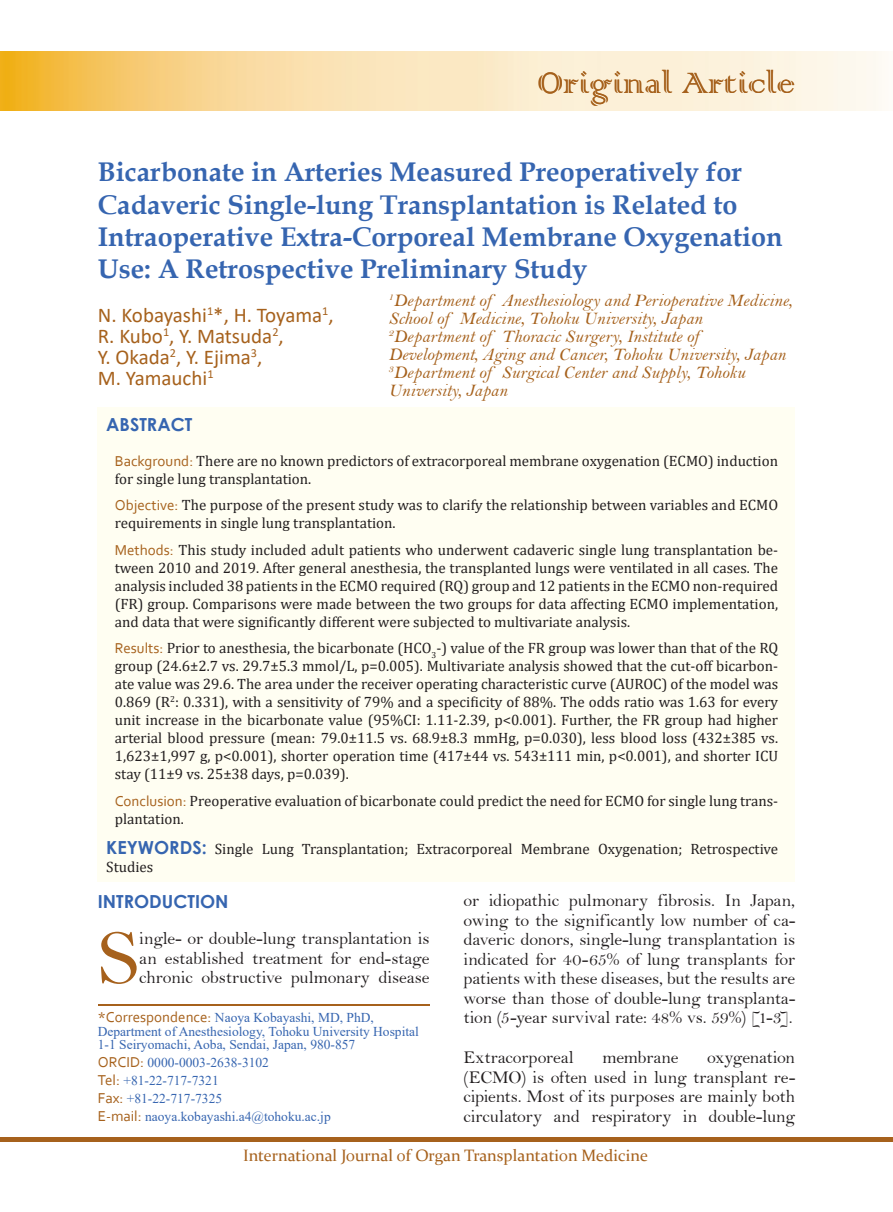
<style>
.page{position:relative;width:893px;height:1212px;background:#fff}
.page>*{position:absolute;margin:0;border:0;box-sizing:border-box;transform-origin:0 0}
.t1{font:79.65px "Bell";color:#a6611c}
.t2{font:39px "Colonna";color:#a6611c}
.t3{font:700 27px/32.4px "Book Antiqua";color:#3665b0}
.t4{font:21px/21px "Calibri";color:#a6611c}
.t5{font:18px/19.5px "Bell";letter-spacing:-.01em;color:#231f20;text-align:justify}
.t6{font:18px/18px "Bell MT Italic";color:#a6611c}
.t7{font:700 18px "Century Gothic";color:#3665b0}
.t8{font:16.5px "Constantia";color:#a6611c}
.t9{font:15px/18px "Cambria";color:#231f20}
.t10{font:13.5px/17.7px "Times New Roman";color:#3665b0}
.s1{font-family:"Corbel";color:#a6611c}
.s2{font-family:"Century Gothic";font-weight:700;font-size:18px;color:#3665b0}
.s3{font-family:"Corbel";font-size:15px;color:#a6611c}
</style>
<div class="page">
<div style="left:0;top:1137px;width:893px;height:5px;background:#a6611c"></div>
<img style="left:0;top:52px;width:882px;height:59px">
<div style="left:98px;top:407px;width:697px;height:474px;background:#fffef2"></div>
<hr style="left:98px;top:1004px;width:331px;height:2px;background:#a6611c">
<h2 class="t2" style="left:538px;top:57px;width:259px">Original Article</h2>
<h3 class="t3" style="left:98px;top:156px;width:686px">Bicarbonate in Arteries Measured Preoperatively for Cadaveric Single-lung Transplantation is Related to Intraoperative Extra-Corporeal Membrane Oxygenation Use: A Retrospective Preliminary Study</h3>
<h3 class="t4" style="left:98px;top:304px;width:237px">N. Kobayashi<sup>1</sup>*, H. Toyama<sup>1</sup>,<br>R. Kubo<sup>1</sup>, Y. Matsuda<sup>2</sup>,<br>Y. Okada<sup>2</sup>, Y. Ejima<sup>3</sup>,<br>M. Yamauchi<sup>1</sup></h3>
<p class="t6" style="left:388px;top:292px;width:405px"><sup>1</sup>Department of Anesthesiology and Perioperative Medicine, School of Medicine, Tohoku University, Japan <sup>2</sup>Department of Thoracic Surgery, Institute of Development, Aging and Cancer, Tohoku University, Japan <sup>3</sup>Department of Surgical Center and Supply, Tohoku University, Japan</p>
<p class="t7" style="left:106px;top:410px;width:88px">ABSTRACT</p>
<p class="t9" style="left:115px;top:451px;width:665px"><span class="s1">Background:</span> There are no known predictors of extracorporeal membrane oxygenation (ECMO) induction for single lung transplantation.</p>
<p class="t9" style="left:115px;top:496px;width:665px"><span class="s1">Objective:</span> The purpose of the present study was to clarify the relationship between variables and ECMO requirements in single lung transplantation.</p>
<p class="t9" style="left:115px;top:540px;width:665px;text-align:justify"><span class="s1">Methods:</span> This study included adult patients who underwent cadaveric single lung transplantation be&shy;tween 2010 and 2019. After general anesthesia, the transplanted lungs were ventilated in all cases. The analysis included 38 patients in the ECMO required (RQ) group and 12 patients in the ECMO non-required (FR) group. Comparisons were made between the two groups for data affecting ECMO implementation, and data that were significantly different were subjected to multivariate analysis.</p>
<p class="t9" style="left:115px;top:639px;width:665px;text-align:justify"><span class="s1">Results:</span> Prior to anesthesia, the bicarbonate (HCO<sub>3</sub>-) value of the FR group was lower than that of the RQ group (24.6±2.7 vs. 29.7±5.3 mmol/L, p=0.005). Multivariate analysis showed that the cut-off bicarbon&shy;ate value was 29.6. The area under the receiver operating characteristic curve (AUROC) of the model was 0.869 (R<sup>2</sup>: 0.331), with a sensitivity of 79% and a specificity of 88%. The odds ratio was 1.63 for every unit increase in the bicarbonate value (95%CI: 1.11-2.39, p&lt;0.001). Further, the FR group had higher arterial blood pressure (mean: 79.0±11.5 vs. 68.9±8.3 mmHg, p=0.030), less blood loss (432±385 vs.<br>1,623±1,997 g, p&lt;0.001), shorter operation time (417±44 vs. 543±111 min, p&lt;0.001), and shorter ICU stay (11±9 vs. 25±38 days, p=0.039).</p>
<p class="t9" style="left:115px;top:791px;width:665px"><span class="s1">Conclusion:</span> Preoperative evaluation of bicarbonate could predict the need for ECMO for single lung trans&shy;plantation.</p>
<p class="t9" style="left:106px;top:840px;width:673px"><span class="s2">KEYWORDS:</span> Single Lung Transplantation; Extracorporeal Membrane Oxygenation; Retrospective<br>Studies</p>
<p class="t7" style="left:98px;top:887px;width:129px">INTRODUCTION</p>
<h1 class="t1" style="left:98px;top:910px;width:43px">S</h1>
<p class="t5" style="left:139px;top:928px;width:292px">ingle- or double-lung transplantation is an established treatment for end-stage chronic obstructive pulmonary disease</p>
<p class="t10" style="left:98px;top:1011px;width:323px;line-height:13.5px"><span class="s3">*Correspondence:</span> Naoya Kobayashi, MD, PhD,<br>Department of Anesthesiology, Tohoku University Hospital<br>1-1 Seiryomachi, Aoba, Sendai, Japan, 980-857</p>
<p class="t10" style="left:98px;top:1053px;width:234px"><span class="s3">ORCID:</span> 0000-0003-2638-3102<br><span class="s3">Tel:</span> +81-22-717-7321<br><span class="s3">Fax:</span> +81-22-717-7325<br><span class="s3">E-mail:</span> naoya.kobayashi.a4@tohoku.ac.jp</p>
<p class="t5" style="left:463px;top:890px;width:333px">or idiopathic pulmonary fibrosis. In Japan, owing to the significantly low number of ca&shy;daveric donors, single-lung transplantation is indicated for 40-65% of lung transplants for patients with these diseases, but the results are worse than those of double-lung transplanta&shy;tion (5-year survival rate: 48% vs. 59%) [1-3].</p>
<p class="t5" style="left:463px;top:1047px;width:112px">Extracorporeal</p>
<p class="t5" style="left:602px;top:1047px;width:77px">membrane</p>
<p class="t5" style="left:463px;top:1047px;width:333px;text-indent:244px">oxygenation (ECMO) is often used in lung transplant re&shy;cipients. Most of its purposes are mainly both circulatory and respiratory in double-lung</p>
<p class="t8" style="left:243px;top:1144px;width:406px">International Journal of Organ Transplantation Medicine</p>
</div>
